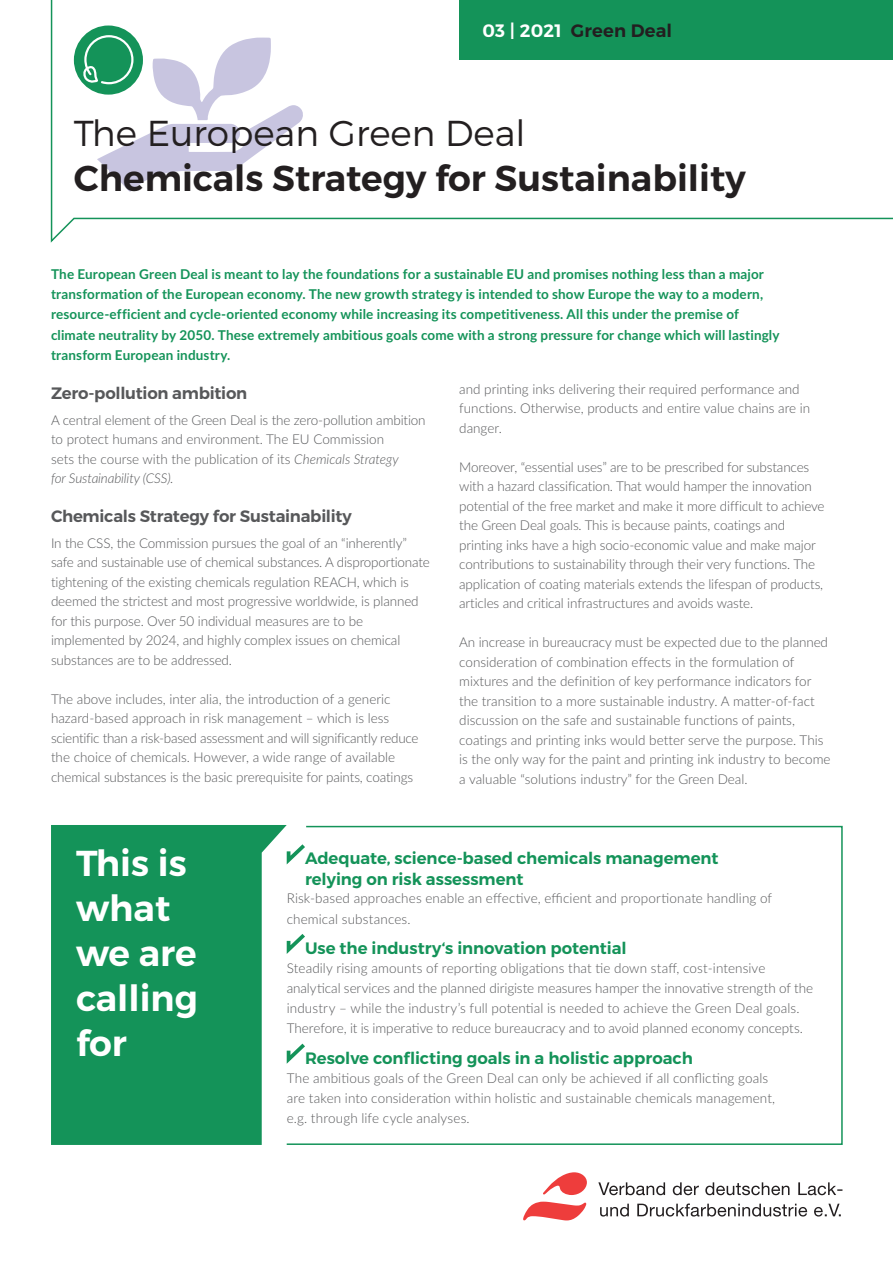
<style>
.page{position:relative;width:893px;height:1263px;background:#fff}
.page>*{position:absolute;margin:0;border:0;box-sizing:border-box;transform-origin:0 0}
.t1{font:36px "Trueno S Bd";color:#231f20}
.t2{font:36px/45px "Trueno S Bd";color:#fff}
.t3{font:36px "Trueno Lt";color:#231f20}
.t4{font:18px "Trueno S Bd";letter-spacing:.01em;color:#231f20}
.t5{font:16.5px/20.2px "Trueno S Bd";letter-spacing:-.005em;color:#149359}
.t6{font:16.5px "Trueno S Bd";letter-spacing:-.015em;color:#57585a}
.t7{font:300 13.5px/19.5px "Lato";letter-spacing:-.01em;color:#57585a}
.t8{font:700 13.5px/20.2px "Lato";letter-spacing:.01em;color:#149359}
.t9{font:300 13.5px/20.2px "Lato";letter-spacing:.01em;color:#57585a}
.s1{color:#fff}
.s2{font-style:italic}
</style>
<div class="page">
<svg style="left:50px;top:0;width:843px;height:243px"></svg>
<svg style="left:51px;top:825px;width:234px;height:320px;background:#259a65"></svg>
<svg style="left:285px;top:825px;width:558px;height:320px"></svg>
<div style="left:459px;top:0;width:434px;height:60px;background:#149359"></div>
<svg style="left:543px;top:1172px;width:44px;height:23px"></svg>
<svg style="left:523px;top:1202px;width:63px;height:18px"></svg>
<svg style="left:798px;top:1182px;width:44px;height:13px"></svg>
<svg style="left:600px;top:1203px;width:241px;height:13px"></svg>
<svg style="left:598px;top:1182px;width:191px;height:13px"></svg>
<div style="left:74px;top:26px;width:69px;height:69px;background:#149359;border-radius:50%"></div>
<svg style="left:80px;top:34px;width:224px;height:158px"></svg>
<h2 class="t4" style="left:482px;top:20px;width:191px"><span class="s1">03 | 2021</span> Green Deal</h2>
<h1 class="t3" style="left:74px;top:112px;width:453px">The European Green Deal</h1>
<h1 class="t1" style="left:74px;top:156px;width:673px">Chemicals Strategy for Sustainability</h1>
<p class="t8" style="left:51px;top:263px;width:730px">The European Green Deal is meant to lay the foundations for a sustainable EU and promises nothing less than a major transformation of the European economy. The new growth strategy is intended to show Europe the way to a modern, resource-efficient and cycle-oriented economy while increasing its competitiveness. All this under the premise of climate neutrality by 2050. These extremely ambitious goals come with a strong pressure for change which will lastingly transform European industry.</p>
<p class="t6" style="left:51px;top:383px;width:198px">Zero-pollution ambition</p>
<p class="t7" style="left:51px;top:409px;width:376px">A central element of the Green Deal is the zero-pollution ambition to protect humans and environment. The EU Commission<br>sets the course with the publication of its <span class="s2">Chemicals Strategy<br>for Sustainability (CSS).</span></p>
<p class="t6" style="left:51px;top:506px;width:302px">Chemicals Strategy for Sustainability</p>
<p class="t7" style="left:51px;top:533px;width:380px">In the CSS, the Commission pursues the goal of an “inherently” safe and sustainable use of chemical substances. A disproportionate tightening of the existing chemicals regulation REACH, which is deemed the strictest and most progressive worldwide, is planned for this purpose. Over 50 individual measures are to be implemented by 2024, and highly complex issues on chemical substances are to be addressed.</p>
<p class="t7" style="left:51px;top:689px;width:369px">The above includes, inter alia, the introduction of a generic hazard-based approach in risk management – which is less scientific than a risk-based assessment and will significantly reduce the choice of chemicals. However, a wide range of available chemical substances is the basic prerequisite for paints, coatings</p>
<p class="t7" style="left:459px;top:378px;width:353px">and printing inks delivering their required performance and functions. Otherwise, products and entire value chains are in danger.</p>
<p class="t7" style="left:459px;top:456px;width:367px">Moreover, “essential uses” are to be prescribed for substances with a hazard classification. That would hamper the innovation potential of the free market and make it more difficult to achieve the Green Deal goals. This is because paints, coatings and printing inks have a high socio-economic value and make major contributions to sustainability through their very functions. The application of coating materials extends the lifespan of products, articles and critical infrastructures and avoids waste.</p>
<p class="t7" style="left:459px;top:632px;width:373px">An increase in bureaucracy must be expected due to the planned consideration of combination effects in the formulation of mixtures and the definition of key performance indicators for the transition to a more sustainable industry. A matter-of-fact discussion on the safe and sustainable functions of paints, coatings and printing inks would better serve the purpose. This is the only way for the paint and printing ink industry to become a valuable “solutions industry” for the Green Deal.</p>
<h1 class="t2" style="left:76px;top:841px;width:123px">This is what we are calling for</h1>
<p class="t5" style="left:305px;top:849px;width:415px">Adequate, science-based chemicals management relying on risk assessment</p>
<p class="t9" style="left:287px;top:888px;width:487px">Risk-based approaches enable an effective, efficient and proportionate handling of chemical substances.</p>
<p class="t5" style="left:305px;top:938px;width:323px">Use the industry‘s innovation potential</p>
<p class="t7" style="left:287px;top:957px;width:528px;line-height:20.2px">Steadily rising amounts of reporting obligations that tie down staff, cost-intensive analytical services and the planned dirigiste measures hamper the innovative strength of the industry – while the industry’s full potential is needed to achieve the Green Deal goals.<br>Therefore, it is imperative to reduce bureaucracy and to avoid planned economy concepts.</p>
<p class="t5" style="left:305px;top:1048px;width:389px">Resolve conflicting goals in a holistic approach</p>
<p class="t9" style="left:287px;top:1067px;width:490px">The ambitious goals of the Green Deal can only be achieved if all conflicting goals are taken into consideration within holistic and sustainable chemicals management, e.g. through life cycle analyses.</p>
</div>
